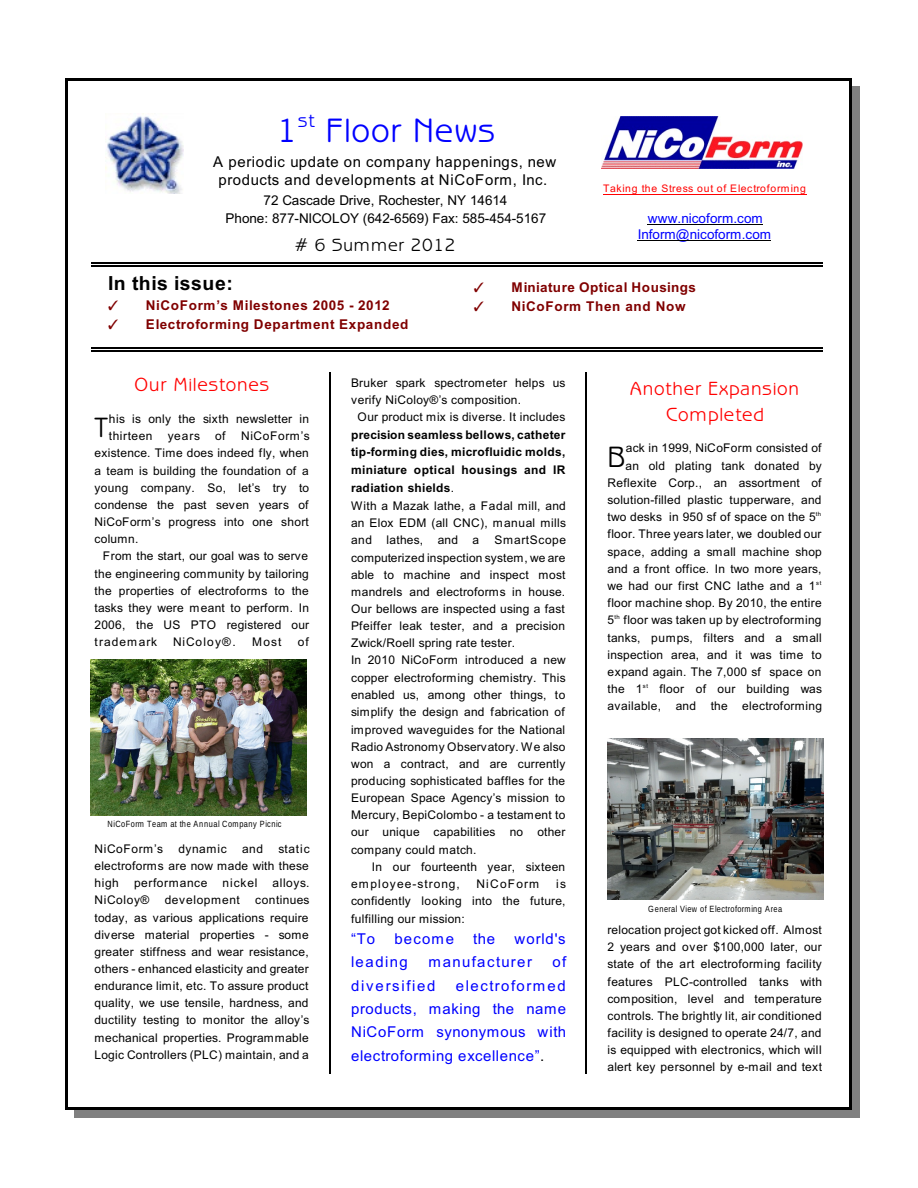
<style>
.page{position:relative;width:918px;height:1188px;background:#fff}
.page>*{position:absolute;margin:0;border:0;box-sizing:border-box;transform-origin:0 0}
.t1{font:34.5px "Benguiat Got Bk BT";letter-spacing:.025em;color:#00f}
.t2{font:30px "Benguiat Got Bk BT";color:#000}
.t3{font:28.5px "Benguiat Got Bk BT";color:#000}
.t4{font:19.5px/25.5px "Benguiat Got Bk BT";letter-spacing:.04em;color:#f00;text-align:center}
.t5{font:700 19.5px "Arial";letter-spacing:.02em;color:#000}
.t6{font:19.5px "Benguiat Got Bk BT";color:#00f}
.t7{font:18px "Benguiat Got Bk BT";letter-spacing:.04em;color:#000}
.t8{font:15px/23.4px "Arial";letter-spacing:.06em;color:#00f;text-align:justify}
.t9{font:15px/18.9px "Arial";letter-spacing:.045em;color:#000;text-align:center}
.t10{font:15px "Arial";letter-spacing:.09em;color:#00f}
.t11{font:15px "Arial";letter-spacing:.115em;color:#00f}
.t12{font:15px "Arial";letter-spacing:.1em;color:#00f}
.t13{font:700 13.5px/18.6px "Arial";letter-spacing:.045em;color:#800000}
.t14{font:13.5px/17.7px "Arial";color:#000;text-align:center}
.t15{font:13.5px/15.3px "Arial";color:#00f;text-align:center}
.t16{font:12px/17.2px "Arial";letter-spacing:.025em;color:#000;text-align:justify}
.t17{font:700 12px/17.5px "Arial";letter-spacing:.025em;color:#000}
.t18{font:12px "Arial";letter-spacing:.055em;color:#000}
.t19{font:12px "Arial";letter-spacing:.045em;color:#000}
.t20{font:12px "Arial";letter-spacing:.05em;color:#000}
.t21{font:12px "Arial";letter-spacing:.085em;color:#000}
.t22{font:12px "Arial";letter-spacing:.105em;color:#000}
.t23{font:10.5px "Arial";letter-spacing:.08em;color:#f00}
.t24{font:9px "Liberation Sans Narrow";letter-spacing:.05em;color:#000}
.t25{font:6px "Arial";color:#000}
.s1{font-weight:400}
.s2{color:#000}
</style>
<div class="page">
<hr style="left:66px;top:78px;width:2px;height:1032px;background:#000">
<hr style="left:849px;top:78px;width:3px;height:1032px;background:#000">
<hr style="left:66px;top:78px;width:786px;height:2px;background:#000">
<hr style="left:66px;top:1107px;width:786px;height:3px;background:#000">
<div style="left:852px;top:86px;width:8px;height:1031px;background:#808080"></div>
<div style="left:74px;top:1110px;width:786px;height:7px;background:#808080"></div>
<hr style="left:92px;top:266px;width:365px;height:1px;background:#000">
<hr style="left:92px;top:347px;width:365px;height:1px;background:#000">
<hr style="left:92px;top:263px;width:365px;height:1px;background:#000">
<hr style="left:92px;top:350px;width:365px;height:1px;background:#000">
<hr style="left:457px;top:266px;width:366px;height:1px;background:#000">
<hr style="left:457px;top:347px;width:366px;height:1px;background:#000">
<hr style="left:457px;top:263px;width:366px;height:1px;background:#000">
<hr style="left:457px;top:350px;width:366px;height:1px;background:#000">
<hr style="left:329px;top:372px;width:1px;height:702px;background:#000">
<hr style="left:586px;top:372px;width:1px;height:702px;background:#000">
<img style="left:601px;top:116px;width:202px;height:52px">
<img style="left:105px;top:113px;width:79px;height:80px">
<hr style="left:603px;top:194px;width:204px;height:1px;background:#f00">
<hr style="left:648px;top:224px;width:115px;height:1px;background:#000">
<hr style="left:638px;top:240px;width:133px;height:1px;background:#000">
<img style="left:91px;top:660px;width:215px;height:155px">
<img style="left:608px;top:738px;width:216px;height:162px">
<h3 class="t6" style="left:298px;top:112px;width:18px">st</h3>
<p class="t9" style="left:213px;top:153px;width:345px">A periodic update on company happenings, new products and developments at NiCoForm, Inc.</p>
<p class="t14" style="left:226px;top:192px;width:322px">72 Cascade Drive, Rochester, NY 14614<br>Phone: 877-NICOLOY (642-6569) Fax: 585-454-5167</p>
<h3 class="t7" style="left:294px;top:237px;width:163px"># 6 Summer 2012</h3>
<h3 class="t5" style="left:108px;top:276px;width:126px">In this issue:</h3>
<p class="t13" style="left:146px;top:297px;width:264px">NiCoForm’s Milestones 2005 - 2012<br>Electroforming Department Expanded</p>
<h1 class="t1" style="left:277px;top:116px;width:220px">1 Floor News</h1>
<p class="t23" style="left:603px;top:185px;width:204px">Taking the Stress out of Electroforming</p>
<p class="t15" style="left:638px;top:212px;width:135px">www.nicoform.com<br>Inform@nicoform.com</p>
<p class="t13" style="left:511px;top:279px;width:186px">Miniature Optical Housings<br>NiCoForm Then and Now</p>
<h3 class="t4" style="left:135px;top:373px;width:136px">Our Milestones</h3>
<h3 class="t3" style="left:94px;top:416px;width:15px">T</h3>
<p class="t16" style="left:109px;top:411px;width:202px">his is only the sixth newsletter in thirteen</p>
<p class="t16" style="left:94px;top:428px;width:217px;text-align:left;text-indent:147px">NiCoForm’s existence. Time does indeed fly, when a team is building the foundation of a young company. So, let’s try to condense the past seven years of<br>NiCoForm’s progress into one short column.</p>
<p class="t16" style="left:94px;top:549px;width:216px;text-indent:8px">From the start, our goal was to serve the engineering community by tailoring the properties of electroforms to the tasks they were meant to perform. In 2006, the US PTO registered our trademark</p>
<p class="t16" style="left:168px;top:428px;width:34px">years</p>
<p class="t16" style="left:215px;top:428px;width:12px">of</p>
<p class="t21" style="left:173px;top:638px;width:64px">NiColoy®.</p>
<p class="t16" style="left:252px;top:635px;width:31px">Most</p>
<p class="t16" style="left:298px;top:635px;width:12px">of</p>
<p class="t24" style="left:108px;top:821px;width:175px">NiCoForm Team at the Annual Company Picnic</p>
<p class="t20" style="left:94px;top:844px;width:70px">NiCoForm’s</p>
<p class="t19" style="left:178px;top:844px;width:50px">dynamic</p>
<p class="t16" style="left:242px;top:841px;width:22px">and</p>
<p class="t16" style="left:94px;top:841px;width:217px;text-indent:184px">static electroforms are now made with these high</p>
<p class="t18" style="left:134px;top:878px;width:75px">performance</p>
<p class="t16" style="left:223px;top:875px;width:36px">nickel</p>
<p class="t16" style="left:273px;top:875px;width:39px">alloys.</p>
<p class="t18" style="left:94px;top:895px;width:56px">NiColoy®</p>
<p class="t19" style="left:165px;top:895px;width:77px">development</p>
<p class="t16" style="left:94px;top:892px;width:216px;text-indent:161px">continues today, as various applications require diverse material properties - some greater stiffness and wear resistance, others - enhanced elasticity and greater endurance limit, etc. To assure product quality, we use tensile, hardness, and ductility testing to monitor the alloy’s mechanical properties. Programmable Logic Controllers (PLC) maintain, and a</p>
<p class="t16" style="left:351px;top:375px;width:216px">Bruker spark spectrometer helps us</p>
<p class="t16" style="left:351px;top:392px;width:172px">verify NiColoy®’s composition.</p>
<p class="t16" style="left:357px;top:409px;width:209px">Our product mix is diverse. It includes</p>
<p class="t17" style="left:351px;top:427px;width:217px">precision seamless bellows, catheter tip-forming dies, microfluidic molds, miniature optical housings and IR radiation shields<span class="s1">.<br>With a Mazak lathe, a Fadal mill, and an Elox EDM (all CNC), manual mills and lathes, and a</span></p>
<p class="t16" style="left:351px;top:532px;width:217px;text-align:left;text-indent:143px">SmartScope computerized inspection system, we are able to machine and inspect most mandrels and electroforms in house.<br>Our bellows are inspected using a fast Pfeiffer leak tester, and a precision Zwick/Roell spring rate tester.<br>In 2010 NiCoForm introduced a new copper electroforming chemistry. This enabled us, among other things, to simplify the design and fabrication of improved waveguides for the National Radio Astronomy Observatory. We also won a contract, and are currently producing sophisticated baffles for the European Space Agency’s mission to Mercury, BepiColombo - a testament to our unique capabilities no other company could match.</p>
<p class="t16" style="left:351px;top:859px;width:216px;text-indent:21px">In our fourteenth year, sixteen employee-strong,</p>
<p class="t22" style="left:476px;top:879px;width:64px">NiCoForm</p>
<p class="t16" style="left:351px;top:876px;width:217px;text-indent:205px">is confidently looking into the future, fulfilling our mission:</p>
<p class="t8" style="left:351px;top:928px;width:26px">“To</p>
<p class="t8" style="left:394px;top:928px;width:61px">become</p>
<p class="t8" style="left:473px;top:928px;width:24px">the</p>
<p class="t8" style="left:515px;top:928px;width:53px">world's</p>
<p class="t12" style="left:351px;top:956px;width:58px">leading</p>
<p class="t10" style="left:428px;top:956px;width:105px">manufacturer</p>
<p class="t8" style="left:552px;top:952px;width:16px">of</p>
<p class="t11" style="left:351px;top:980px;width:86px">diversified</p>
<p class="t8" style="left:351px;top:975px;width:217px;text-indent:105px">electroformed products, making the name NiCoForm synonymous with electroforming excellence”<span class="s2">.</span></p>
<h3 class="t4" style="left:630px;top:377px;width:170px">Another Expansion<br>Completed</h3>
<p class="t16" style="left:608px;top:440px;width:216px;text-align:right">ack in 1999, NiCoForm consisted of<br>an old plating tank donated by Reflexite Corp., an assortment of solution-filled plastic tupperware, and two desks in 950 sf of space on the 5<sup>th </sup>floor. Three years later, we doubled our space, adding a small machine shop and a front office. In two more years, we had our first CNC lathe and a 1<sup>st </sup>floor machine shop. By 2010, the entire 5 floor was taken up by electroforming</p>
<h2 class="t2" style="left:608px;top:444px;width:19px">B</h2>
<p class="t25" style="left:614px;top:615px;width:7px">th</p>
<p class="t16" style="left:608px;top:630px;width:216px">tanks, pumps, filters and a small inspection area, and it was time to expand again. The 7,000 sf space on the 1</p>
<p class="t25" style="left:643px;top:684px;width:7px">st</p>
<p class="t16" style="left:608px;top:699px;width:216px">available, and the electroforming</p>
<p class="t16" style="left:660px;top:681px;width:164px">floor of our building was</p>
<p class="t24" style="left:648px;top:905px;width:135px">General View of Electroforming Area</p>
<p class="t16" style="left:608px;top:922px;width:216px">relocation project got kicked off. Almost 2 years and over $100,000 later, our state of the art electroforming facility features PLC-controlled tanks with composition, level and temperature controls. The brightly lit, air conditioned facility is designed to operate 24/7, and is equipped with electronics, which will alert key personnel by e-mail and text</p>
</div>
